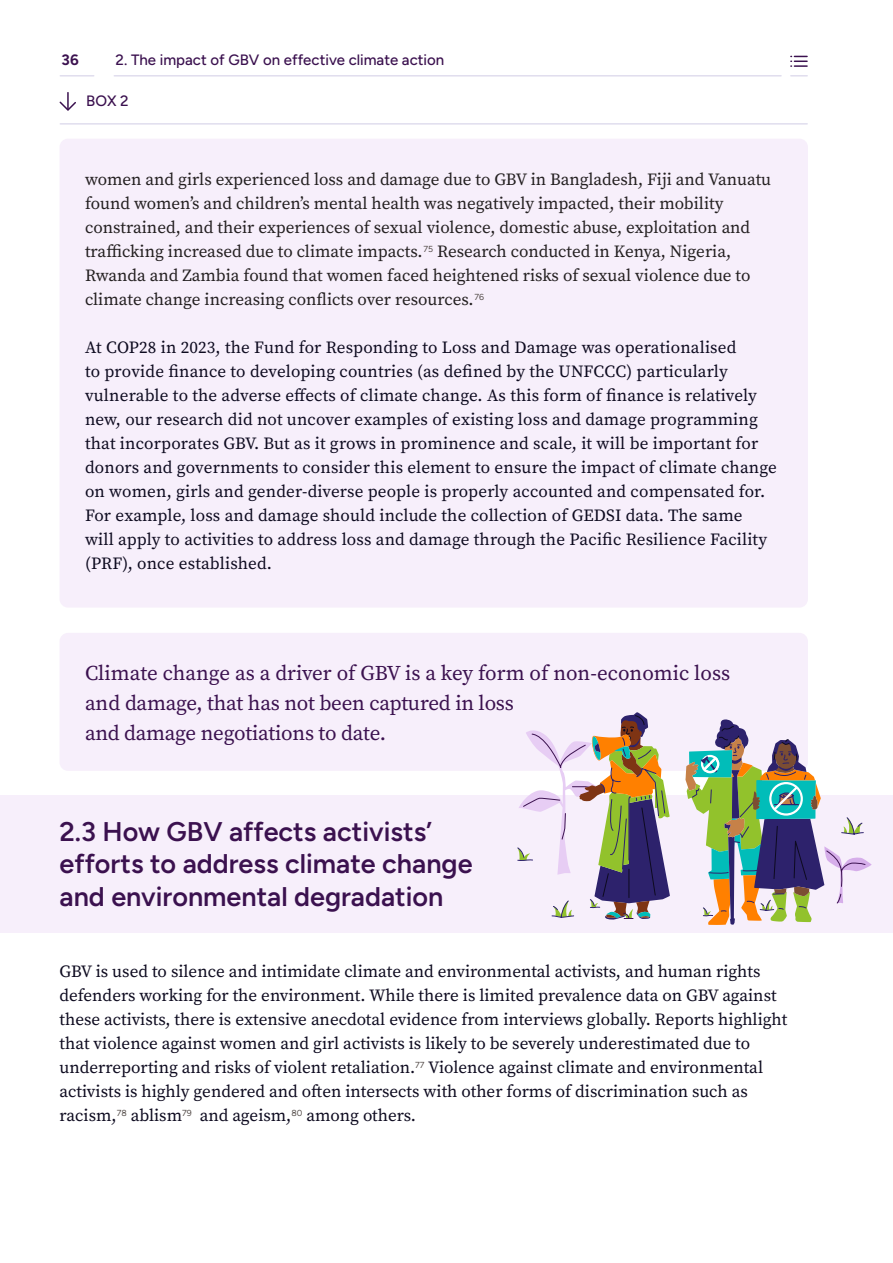
<style>
.page{position:relative;width:893px;height:1263px;background:#fff}
.page>*{position:absolute;margin:0;border:0;box-sizing:border-box;transform-origin:0 0}
.Subtitle{font:600 27px/32.4px "Figtree";color:#3b114f}
.Pull_out_quote_regular{font:21px/30px "Source Serif Pro";letter-spacing:-.01em;color:#3b114f}
.Body{font:17.1px/24px "Source Serif Pro";color:#0d0a1f}
.Body-2{font:17.1px/24px "Source Serif Pro";color:#231f20}
.t1{font:500 15px "Figtree";color:#3b114f}
.t2{font:700 15px "Figtree";color:#3b114f}
.Body-3{font:8.7px "Figtree";color:#524a47}
</style>
<div class="page">
<div style="left:60px;top:139px;width:748px;height:469px;background:#f7effb;border-radius:9px"></div>
<div style="left:60px;top:633px;width:748px;height:138px;background:#f7effb;border-radius:9px"></div>
<svg style="left:59px;top:93px;width:17px;height:18px"></svg>
<hr style="left:60px;top:123px;width:747px;height:2px;background:#e0ddee">
<hr style="left:60px;top:75px;width:34px;height:2px;background:#e0ddee">
<svg style="left:791px;top:75px;width:16px;height:2px"></svg>
<hr style="left:114px;top:75px;width:667px;height:2px;background:#e0ddee">
<svg style="left:791px;top:56px;width:16px;height:11px"></svg>
<div style="left:0;top:795px;width:893px;height:138px;background:#f7effb"></div>
<svg style="left:517px;top:712px;width:153px;height:208px"></svg>
<svg style="left:685px;top:719px;width:187px;height:206px"></svg>
<p class="t2" style="left:62px;top:51px;width:19px">36</p>
<p class="t1" style="left:116px;top:51px;width:330px">2. The impact of GBV on effective climate action</p>
<p class="t1" style="left:86px;top:92px;width:44px">BOX 2</p>
<p class="Body-2" style="left:85px;top:168px;width:688px">women and girls experienced loss and damage due to GBV in Bangladesh, Fiji and Vanuatu found women’s and children’s mental health was negatively impacted, their mobility constrained, and their experiences of sexual violence, domestic abuse, exploitation and trafficking increased due to climate impacts.<sup>75</sup> Research conducted in Kenya, Nigeria, Rwanda and Zambia found that women faced heightened risks of sexual violence due to climate change increasing conflicts over resources.</p>
<p class="Body-3" style="left:474px;top:292px;width:11px">76</p>
<p class="Body" style="left:85px;top:336px;width:693px">At COP28 in 2023, the Fund for Responding to Loss and Damage was operationalised<br>to provide finance to developing countries (as defined by the UNFCCC) particularly vulnerable to the adverse effects of climate change. As this form of finance is relatively new, our research did not uncover examples of existing loss and damage programming that incorporates GBV. But as it grows in prominence and scale, it will be important for donors and governments to consider this element to ensure the impact of climate change on women, girls and gender-diverse people is properly accounted and compensated for.<br>For example, loss and damage should include the collection of GEDSI data. The same<br>will apply to activities to address loss and damage through the Pacific Resilience Facility (PRF), once established.</p>
<p class="Pull_out_quote_regular" style="left:85px;top:658px;width:647px">Climate change as a driver of GBV is a key form of non-economic loss and damage, that has not been captured in loss<br>and damage negotiations to date.</p>
<p class="Subtitle" style="left:60px;top:815px;width:414px">2.3 How GBV affects activists’ efforts to address climate change and environmental degradation</p>
<p class="Body" style="left:60px;top:960px;width:729px">GBV is used to silence and intimidate climate and environmental activists, and human rights defenders working for the environment. While there is limited prevalence data on GBV against these activists, there is extensive anecdotal evidence from interviews globally. Reports highlight that violence against women and girl activists is likely to be severely underestimated due to underreporting and risks of violent retaliation.<sup>77</sup> Violence against climate and environmental activists is highly gendered and often intersects with other forms of discrimination such as racism,<sup>78</sup> ablism<sup>79</sup> and ageism,<sup>80</sup> among others.</p>
</div>
